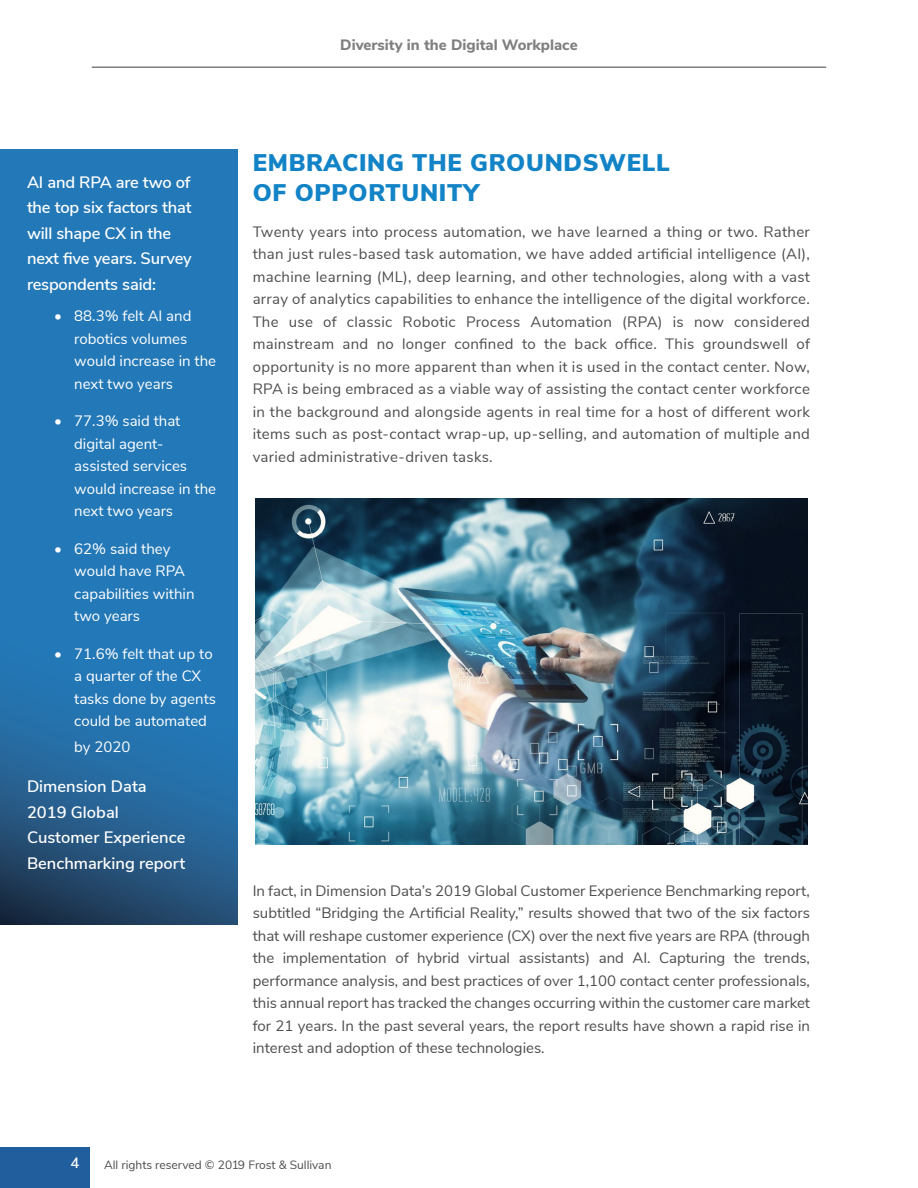
<style>
.page{position:relative;width:918px;height:1188px;background:#fff}
.page>*{position:absolute;margin:0;border:0;box-sizing:border-box;transform-origin:0 0}
.t1{font:900 24px/30px "Nunito Sans";letter-spacing:.03em;color:#1283c6}
.t2{font:600 16.5px/25.5px "Nunito Sans";letter-spacing:-.01em;color:#fff}
.t3{font:15px/22.5px "Nunito Sans";letter-spacing:.005em;color:#4d4d4f;text-align:justify}
.t4{font:15px/22.5px "Nunito Sans";color:#fff}
.t5{font:800 15px "Nunito Sans";color:#7f7f7f}
.t6{font:600 15px "Nunito Sans";color:#fff}
.t7{font:12px "Nunito Sans";color:#4d4d4f}
</style>
<div class="page">
<div style="left:0;top:1147px;width:90px;height:41px;background:#215e9e"></div>
<hr style="left:92px;top:66px;width:734px;height:2px;background:#7f7f7f">
<img style="left:255px;top:499px;width:552px;height:346px">
<svg style="left:0;top:150px;width:238px;height:774px;background:#2370ab"></svg>
<p class="t5" style="left:340px;top:34px;width:239px">Diversity in the Digital Workplace</p>
<p class="t2" style="left:27px;top:168px;width:166px">AI and RPA are two of the top six factors that will shape CX in the next five years. Survey respondents said:</p>
<p class="t4" style="left:74px;top:304px;width:143px;text-indent:-20px">• 88.3% felt AI and robotics volumes would increase in the next two years</p>
<p class="t4" style="left:74px;top:409px;width:143px;text-indent:-20px">• 77.3% said that digital agent&shy;assisted services would increase in the next two years</p>
<p class="t4" style="left:74px;top:536px;width:122px;text-indent:-20px">• 62% said they would have RPA capabilities within two years</p>
<p class="t4" style="left:74px;top:641px;width:143px;text-indent:-20px">• 71.6% felt that up to a quarter of the CX tasks done by agents could be automated</p>
<p class="t4" style="left:74px;top:734px;width:58px">by 2020</p>
<p class="t2" style="left:27px;top:773px;width:160px">Dimension Data<br>2019 Global<br>Customer Experience<br>Benchmarking report</p>
<h1 class="t1" style="left:253px;top:147px;width:419px">EMBRACING THE GROUNDSWELL<br>OF OPPORTUNITY</h1>
<p class="t3" style="left:253px;top:219px;width:559px">Twenty years into process automation, we have learned a thing or two. Rather than just rules-based task automation, we have added artificial intelligence (AI), machine learning (ML), deep learning, and other technologies, along with a vast array of analytics capabilities to enhance the intelligence of the digital workforce.<br>The use of classic Robotic Process Automation (RPA) is now considered mainstream and no longer confined to the back office. This groundswell of opportunity is no more apparent than when it is used in the contact center. Now, RPA is being embraced as a viable way of assisting the contact center workforce in the background and alongside agents in real time for a host of different work items such as post-contact wrap-up, up-selling, and automation of multiple and varied administrative-driven tasks.</p>
<p class="t3" style="left:253px;top:878px;width:559px">In fact, in Dimension Data’s 2019 Global Customer Experience Benchmarking report, subtitled “Bridging the Artificial Reality,” results showed that two of the six factors that will reshape customer experience (CX) over the next five years are RPA (through the implementation of hybrid virtual assistants) and AI. Capturing the trends, performance analysis, and best practices of over 1,100 contact center professionals, this annual report has tracked the changes occurring within the customer care market for 21 years. In the past several years, the report results have shown a rapid rise in interest and adoption of these technologies.</p>
<p class="t6" style="left:71px;top:1152px;width:10px">4</p>
<p class="t7" style="left:104px;top:1156px;width:229px">All rights reserved © 2019 Frost &amp; Sullivan</p>
</div>
